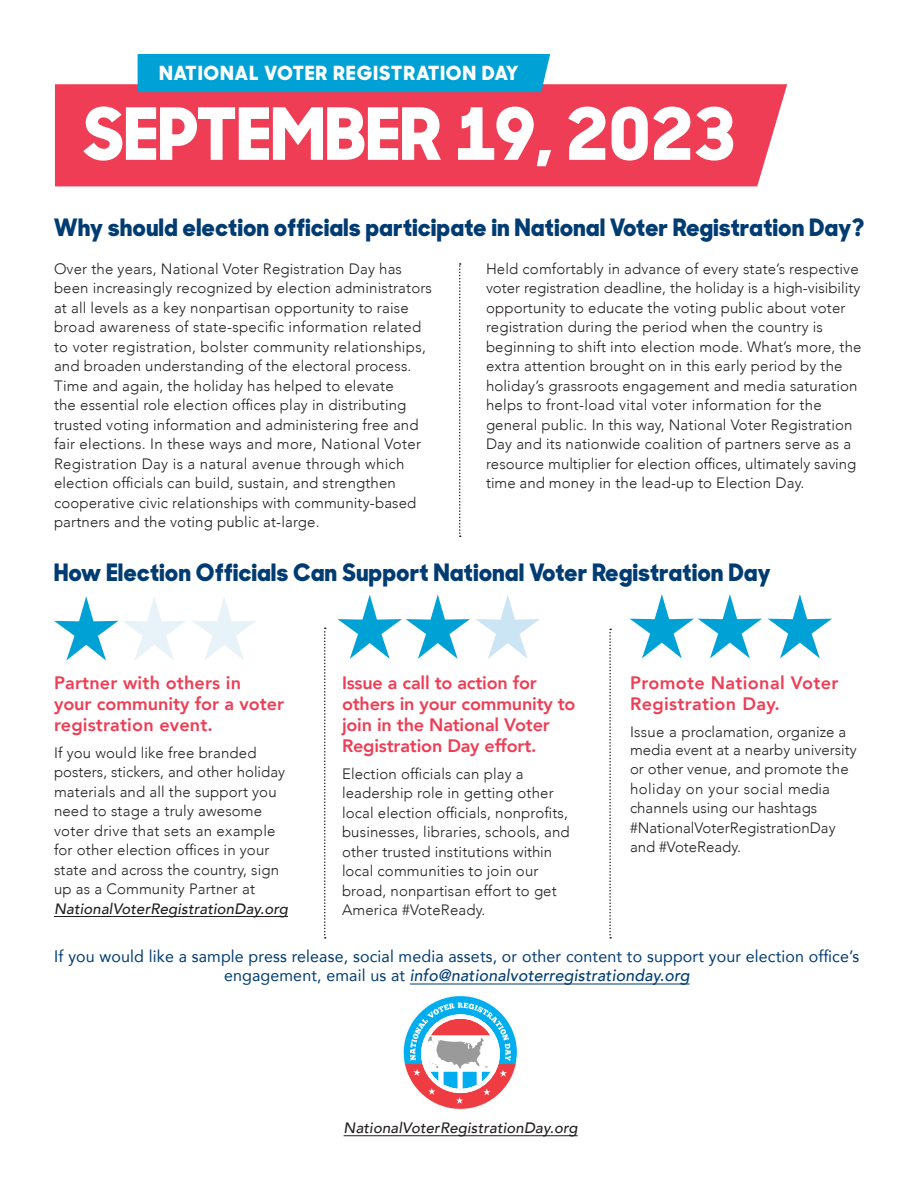
<style>
.page{position:relative;width:918px;height:1188px;background:#fff}
.page>*{position:absolute;margin:0;border:0;box-sizing:border-box;transform-origin:0 0}
.t1{font:800 72px "Sharp Sans No 1";letter-spacing:.01em;color:#fff}
.t2{font:800 24px "Sharp Sans No 1";letter-spacing:.025em;color:#003c72}
.t3{font:800 19.5px "Sharp Sans No 1";letter-spacing:.07em;color:#fff}
.t4{font:800 18px/21px "Avenir";color:#ee3d54}
.t5{font:800 18px/21px "Avenir";letter-spacing:.02em;color:#ee3d54}
.t6{font:16.5px/19.5px "Avenir";letter-spacing:.01em;color:#003c72;text-align:center}
.t7{font:300 15px/19.5px "Avenir";letter-spacing:.01em;color:#231f20}
.t8{font:italic 500 15px "Avenir";letter-spacing:.01em;color:#231f20}
.s1{font-weight:500;font-style:italic}
</style>
<div class="page">
<hr style="left:54px;top:916px;width:234px;height:1px;background:#231f20">
<svg style="left:459px;top:263px;width:2px;height:274px"></svg>
<div style="left:55px;top:84px;width:732px;height:102px;background:#ee3d54"></div>
<div style="left:138px;top:54px;width:412px;height:38px;background:#00a2d6"></div>
<svg style="left:324px;top:628px;width:2px;height:311px"></svg>
<svg style="left:404px;top:996px;width:113px;height:113px"></svg>
<svg style="left:609px;top:629px;width:2px;height:310px"></svg>
<hr style="left:344px;top:1135px;width:234px;height:1px;background:#231f20">
<svg style="left:54px;top:596px;width:202px;height:65px"></svg>
<svg style="left:338px;top:594px;width:132px;height:65px"></svg>
<svg style="left:476px;top:595px;width:64px;height:64px"></svg>
<svg style="left:630px;top:594px;width:132px;height:64px"></svg>
<svg style="left:768px;top:594px;width:64px;height:64px"></svg>
<hr style="left:410px;top:984px;width:280px;height:1px;background:#003c72">
<p class="t3" style="left:159px;top:59px;width:360px">NATIONAL VOTER REGISTRATION DAY</p>
<p class="t1" style="left:83px;top:81px;width:653px">SEPTEMBER 19, 2023</p>
<p class="t2" style="left:54px;top:209px;width:812px">Why should election officials participate in National Voter Registration Day?</p>
<p class="t7" style="left:54px;top:259px;width:379px">Over the years, National Voter Registration Day has been increasingly recognized by election administrators at all levels as a key nonpartisan opportunity to raise broad awareness of state-specific information related to voter registration, bolster community relationships, and broaden understanding of the electoral process.<br>Time and again, the holiday has helped to elevate<br>the essential role election offices play in distributing trusted voting information and administering free and fair elections. In these ways and more, National Voter Registration Day is a natural avenue through which election officials can build, sustain, and strengthen cooperative civic relationships with community-based partners and the voting public at-large.</p>
<p class="t7" style="left:486px;top:259px;width:377px">Held comfortably in advance of every state’s respective voter registration deadline, the holiday is a high-visibility opportunity to educate the voting public about voter registration during the period when the country is beginning to shift into election mode. What’s more, the extra attention brought on in this early period by the holiday’s grassroots engagement and media saturation helps to front-load vital voter information for the general public. In this way, National Voter Registration Day and its nationwide coalition of partners serve as a resource multiplier for election offices, ultimately saving time and money in the lead-up to Election Day.</p>
<p class="t2" style="left:54px;top:555px;width:718px">How Election Officials Can Support National Voter Registration Day</p>
<p class="t4" style="left:54px;top:672px;width:232px">Partner with others in<br>your community for a voter registration event.</p>
<p class="t7" style="left:54px;top:743px;width:236px">If you would like free branded posters, stickers, and other holiday materials and all the support you need to stage a truly awesome voter drive that sets an example for other election offices in your state and across the country, sign up as a Community Partner at<br><span class="s1">NationalVoterRegistrationDay.org</span></p>
<p class="t4" style="left:342px;top:672px;width:235px">Issue a call to action for others in your community to join in the National Voter<br>Registration Day effort.</p>
<p class="t7" style="left:342px;top:764px;width:229px">Election officials can play a leadership role in getting other local election officials, nonprofits, businesses, libraries, schools, and other trusted institutions within local communities to join our broad, nonpartisan effort to get<br>America #VoteReady.</p>
<p class="t5" style="left:630px;top:672px;width:210px">Promote National Voter<br>Registration Day.</p>
<p class="t7" style="left:630px;top:722px;width:228px;line-height:18px">Issue a proclamation, organize a media event at a nearby university</p>
<p class="t7" style="left:630px;top:759px;width:220px">or other venue, and promote the holiday on your social media channels using our hashtags #NationalVoterRegistrationDay and #VoteReady.</p>
<p class="t6" style="left:54px;top:946px;width:807px">If you would like a sample press release, social media assets, or other content to support your election office’s engagement, email us at <span class="s1">info@nationalvoterregistrationday.org</span></p>
<p class="t8" style="left:344px;top:1119px;width:236px">NationalVoterRegistrationDay.org</p>
</div>
